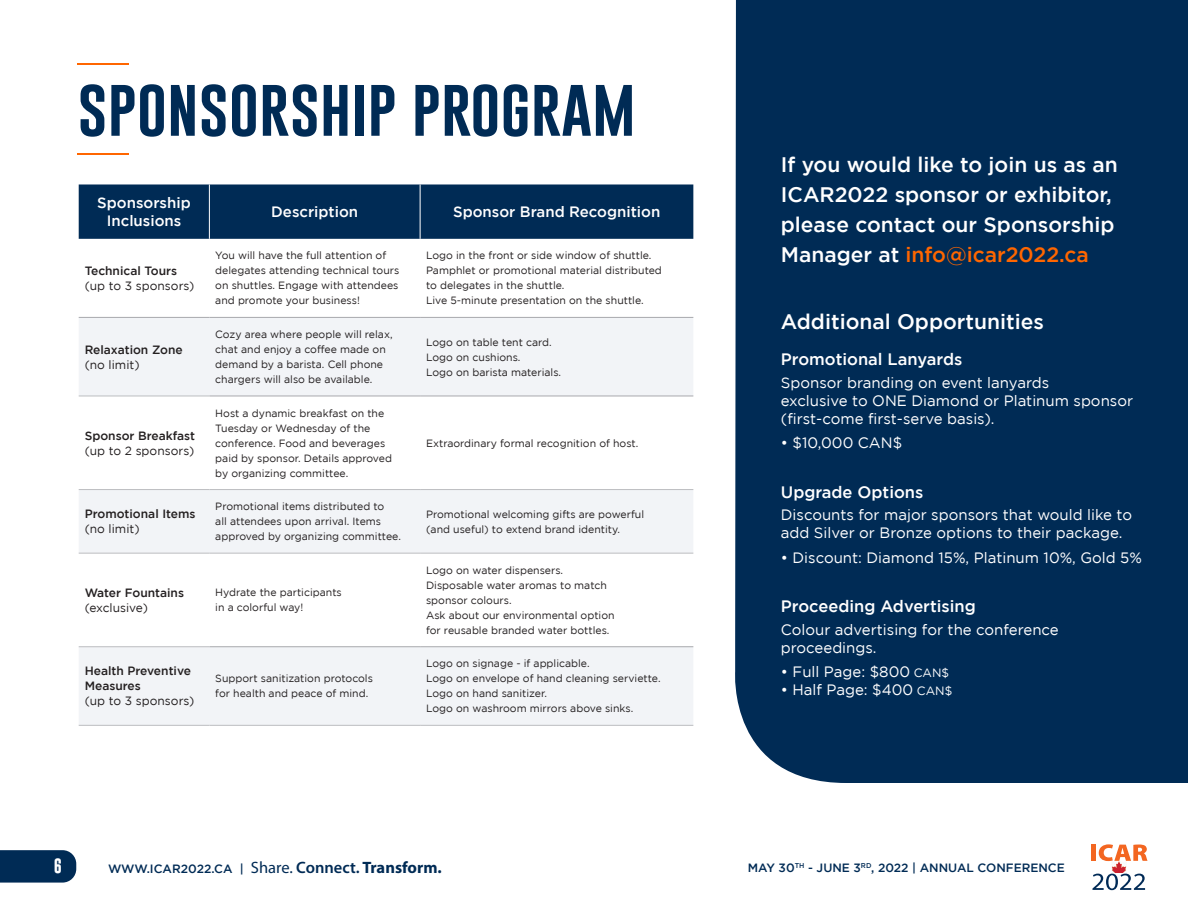
<style>
.page{position:relative;width:1188px;height:918px;background:#fff}
.page>*{position:absolute;margin:0;border:0;box-sizing:border-box;transform-origin:0 0}
.t1{font:60px "Gobold";color:#002b55}
.t2{font:500 21px/30px "Gotham";color:#fff}
.t3{font:500 16.5px "Gotham";color:#fff}
.t4{font:15px/18px "Gotham";color:#fff}
.t5{font:500 15px/18px "Gotham";color:#fff;text-align:center}
.t6{font:700 15px "Gobold";color:#fff}
.t7{font:500 12px/15px "Gotham";color:#231f20}
.t8{font:500 12px "Gotham";color:#002b55}
.t9{font:12px "Gotham";color:#231f20}
.t10{font:10.5px/15px "Gotham";color:#231f20}
.s1{color:#f60}
.s2{font-size:12px}
.s3{font-family:"Myriad Pro";font-weight:400;font-size:16.5px}
.s4{font-family:"Myriad Pro";font-weight:600;font-size:16.5px}
.s5{font-family:"Myriad Pro";font-weight:700;font-size:16.5px}
</style>
<div class="page">
<div style="left:1091px;top:845px;width:5px;height:16px;background:#f36621"></div>
<svg style="left:1099px;top:844px;width:49px;height:17px"></svg>
<svg style="left:1092px;top:874px;width:53px;height:16px"></svg>
<img style="left:1111px;top:861px;width:15px;height:12px">
<svg style="left:0;top:850px;width:76px;height:33px;background:#0c355d"></svg>
<hr style="left:77px;top:153px;width:52px;height:1px;background:#f60">
<hr style="left:77px;top:63px;width:52px;height:1px;background:#f60">
<div style="left:79px;top:184px;width:614px;height:55px;background:#002b55"></div>
<svg style="left:79px;top:318px;width:614px;height:407px;fill:#f2f4f7"></svg>
<hr style="left:79px;top:317px;width:130px;height:1px;background:#a8a9ad">
<hr style="left:209px;top:317px;width:211px;height:1px;background:#a8a9ad">
<hr style="left:420px;top:317px;width:273px;height:1px;background:#a8a9ad">
<hr style="left:209px;top:396px;width:211px;height:1px;background:#a8a9ad">
<hr style="left:420px;top:396px;width:273px;height:1px;background:#a8a9ad">
<hr style="left:209px;top:646px;width:211px;height:1px;background:#a8a9ad">
<hr style="left:420px;top:646px;width:273px;height:1px;background:#a8a9ad">
<hr style="left:79px;top:396px;width:130px;height:1px;background:#bcbdc0">
<hr style="left:79px;top:489px;width:130px;height:1px;background:#bcbdc0">
<hr style="left:209px;top:489px;width:211px;height:1px;background:#bcbdc0">
<hr style="left:420px;top:489px;width:273px;height:1px;background:#bcbdc0">
<hr style="left:79px;top:553px;width:130px;height:1px;background:#bcbdc0">
<hr style="left:209px;top:553px;width:211px;height:1px;background:#bcbdc0">
<hr style="left:420px;top:553px;width:273px;height:1px;background:#bcbdc0">
<hr style="left:79px;top:646px;width:130px;height:1px;background:#bcbdc0">
<hr style="left:79px;top:725px;width:130px;height:1px;background:#bcbdc0">
<hr style="left:209px;top:725px;width:211px;height:1px;background:#bcbdc0">
<hr style="left:420px;top:725px;width:273px;height:1px;background:#bcbdc0">
<hr style="left:209px;top:184px;width:1px;height:55px;background:#fff">
<hr style="left:420px;top:184px;width:1px;height:55px;background:#fff">
<div style="left:735px;top:0;width:453px;height:783px;background:#002b55"></div>
<div style="left:906px;top:242px;width:184px;height:23px;background:#002b55"></div>
<p class="t1" style="left:77px;top:69px;width:560px">SPONSORSHIP PROGRAM</p>
<p class="t5" style="left:97px;top:193px;width:95px">Sponsorship<br>Inclusions</p>
<p class="t5" style="left:271px;top:202px;width:88px">Description</p>
<p class="t5" style="left:453px;top:202px;width:209px">Sponsor Brand Recognition</p>
<p class="t7" style="left:85px;top:263px;width:94px">Technical Tours</p>
<p class="t9" style="left:85px;top:279px;width:111px">(up to 3 sponsors)</p>
<p class="t10" style="left:215px;top:248px;width:185px">You will have the full attention of delegates attending technical tours on shuttles. Engage with attendees and promote your business!</p>
<p class="t10" style="left:426px;top:248px;width:237px">Logo in the front or side window of shuttle.<br>Pamphlet or promotional material distributed to delegates in the shuttle.</p>
<p class="t10" style="left:426px;top:293px;width:219px">Live 5-minute presentation on the shuttle.</p>
<p class="t7" style="left:85px;top:342px;width:100px">Relaxation Zone</p>
<p class="t9" style="left:85px;top:358px;width:56px">(no limit)</p>
<p class="t7" style="left:85px;top:428px;width:112px">Sponsor Breakfast</p>
<p class="t9" style="left:85px;top:444px;width:111px">(up to 2 sponsors)</p>
<p class="t7" style="left:85px;top:506px;width:112px">Promotional Items</p>
<p class="t9" style="left:85px;top:522px;width:56px">(no limit)</p>
<p class="t7" style="left:85px;top:585px;width:101px">Water Fountains</p>
<p class="t9" style="left:85px;top:601px;width:65px">(exclusive)</p>
<p class="t7" style="left:85px;top:663px;width:108px">Health Preventive<br>Measures</p>
<p class="t9" style="left:85px;top:695px;width:111px">(up to 3 sponsors)</p>
<p class="t10" style="left:215px;top:327px;width:179px">Cozy area where people will relax, chat and enjoy a coffee made on demand by a barista. Cell phone chargers will also be available.</p>
<p class="t10" style="left:426px;top:334px;width:127px">Logo on table tent card.</p>
<p class="t10" style="left:426px;top:349px;width:96px">Logo on cushions.</p>
<p class="t10" style="left:426px;top:364px;width:137px">Logo on barista materials.</p>
<p class="t10" style="left:215px;top:405px;width:171px">Host a dynamic breakfast on the<br>Tuesday or Wednesday of the conference. Food and beverages</p>
<p class="t10" style="left:215px;top:450px;width:178px">paid by sponsor. Details approved by organizing committee.</p>
<p class="t10" style="left:426px;top:435px;width:214px">Extraordinary formal recognition of host.</p>
<p class="t10" style="left:215px;top:499px;width:187px">Promotional items distributed to<br>all attendees upon arrival. Items approved by organizing committee.</p>
<p class="t10" style="left:426px;top:506px;width:220px">Promotional welcoming gifts are powerful (and useful) to extend brand identity.</p>
<p class="t10" style="left:215px;top:585px;width:128px">Hydrate the participants in a colorful way!</p>
<p class="t10" style="left:215px;top:671px;width:159px">Support sanitization protocols for health and peace of mind.</p>
<p class="t10" style="left:426px;top:562px;width:139px">Logo on water dispensers.</p>
<p class="t10" style="left:426px;top:577px;width:182px">Disposable water aromas to match sponsor colours.</p>
<p class="t10" style="left:426px;top:607px;width:190px">Ask about our environmental option for reusable branded water bottles.</p>
<p class="t10" style="left:426px;top:656px;width:165px">Logo on signage - if applicable.</p>
<p class="t10" style="left:426px;top:671px;width:236px">Logo on envelope of hand cleaning serviette.</p>
<p class="t10" style="left:426px;top:686px;width:122px">Logo on hand sanitizer.</p>
<p class="t10" style="left:426px;top:701px;width:209px">Logo on washroom mirrors above sinks.</p>
<p class="t2" style="left:781px;top:149px;width:339px">If you would like to join us as an<br>ICAR2022 sponsor or exhibitor, please contact our Sponsorship<br>Manager at <span class="s1">info@icar2022.ca</span></p>
<p class="t2" style="left:781px;top:306px;width:265px">Additional Opportunities</p>
<p class="t3" style="left:781px;top:350px;width:183px">Promotional Lanyards</p>
<p class="t4" style="left:781px;top:373px;width:354px">Sponsor branding on event lanyards<br>exclusive to ONE Diamond or Platinum sponsor (first-come first-serve basis).</p>
<p class="t4" style="left:781px;top:434px;width:123px">• $10,000 CAN$</p>
<p class="t3" style="left:781px;top:483px;width:144px">Upgrade Options</p>
<p class="t4" style="left:781px;top:506px;width:353px">Discounts for major sponsors that would like to add Silver or Bronze options to their package.</p>
<p class="t4" style="left:781px;top:548px;width:363px">• Discount: Diamond 15%, Platinum 10%, Gold 5%</p>
<p class="t3" style="left:781px;top:597px;width:197px">Proceeding Advertising</p>
<p class="t4" style="left:781px;top:620px;width:280px">Colour advertising for the conference proceedings.</p>
<p class="t4" style="left:781px;top:663px;width:170px">• Full Page: $800 <span class="s2">CAN$</span></p>
<p class="t4" style="left:781px;top:681px;width:173px">• Half Page: $400 <span class="s2">CAN$</span></p>
<p class="t6" style="left:54px;top:856px;width:10px">6</p>
<p class="t8" style="left:108px;top:862px;width:335px">WWW.ICAR2022.CA | <span class="s3">Share.</span> <span class="s4">Connect.</span> <span class="s5">Transform.</span></p>
<p class="t8" style="left:748px;top:861px;width:319px">MAY 30<sup>TH</sup> - JUNE 3<sup>RD</sup>, 2022 | ANNUAL CONFERENCE</p>
</div>
